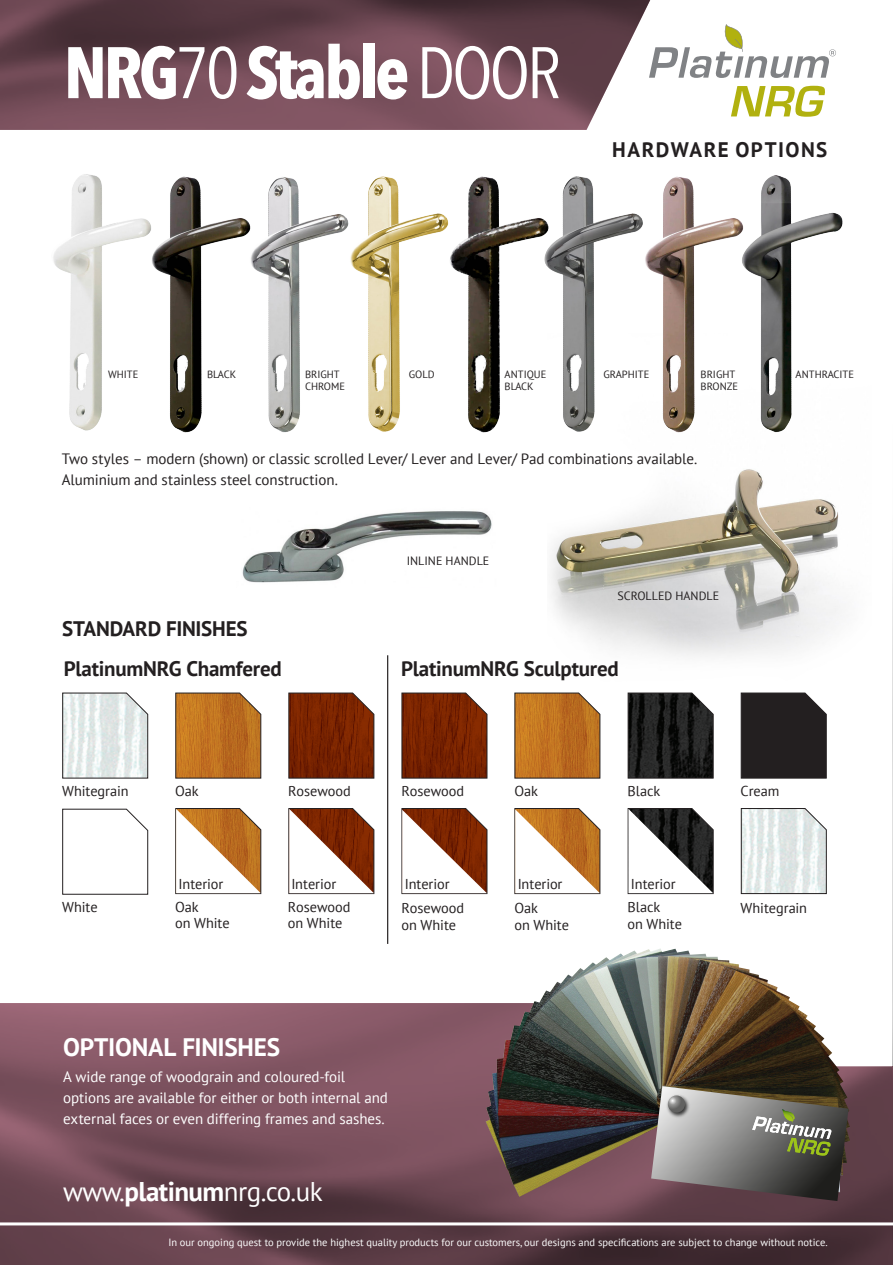
<style>
.page{position:relative;width:893px;height:1265px;background:#fff}
.page>*{position:absolute;margin:0;border:0;box-sizing:border-box;transform-origin:0 0}
.t1{font:700 72px "Avenir Next Condensed";letter-spacing:-.05em;color:#fff}
.t2{font:72px "Avenir Next Condensed";color:#fff}
.t3{font:27px "PT Sans";letter-spacing:-.02em;color:#fff}
.t4{font:700 25.2px "PT Sans";letter-spacing:-.01em;color:#fff}
.t5{font:700 21px "PT Sans";letter-spacing:-.01em;color:#231f20}
.t6{font:700 21px "PT Sans";letter-spacing:.07em;color:#231f20}
.t7{font:15px/21px "PT Sans";letter-spacing:-.005em;color:#fff}
.t8{font:15px/20.7px "PT Sans";letter-spacing:-.005em;color:#231f20}
.t9{font:14.25px/16.6px "PT Sans";letter-spacing:-.005em;color:#231f20}
.t10{font:12px "PT Sans";color:#231f20}
.t11{font:10.5px "PT Sans";color:#fff}
.t12{font:10.5px/12px "PT Sans";color:#231f20}
.s1{font-weight:400}
.s2{font-weight:700}
</style>
<div class="page">
<img style="left:892px;top:558px;width:1px;height:445px">
<img style="left:551px;top:469px;width:289px;height:188px">
<img style="left:0;top:1003px;width:893px;height:261px">
<svg style="left:62px;top:692px;width:86px;height:87px"></svg>
<svg style="left:740px;top:808px;width:87px;height:86px"></svg>
<svg style="left:175px;top:692px;width:87px;height:87px;background:#bc752c"></svg>
<svg style="left:514px;top:692px;width:87px;height:87px;background:#bc752c"></svg>
<svg style="left:288px;top:692px;width:87px;height:87px;background:#7b2e0e"></svg>
<svg style="left:401px;top:692px;width:87px;height:87px;background:#7b2e0e"></svg>
<svg style="left:627px;top:692px;width:87px;height:87px;background:#282828"></svg>
<svg style="left:740px;top:692px;width:87px;height:87px;background:#2e2a2b"></svg>
<svg style="left:175px;top:808px;width:87px;height:86px"></svg>
<svg style="left:288px;top:808px;width:87px;height:86px"></svg>
<svg style="left:401px;top:808px;width:87px;height:86px"></svg>
<svg style="left:514px;top:808px;width:87px;height:86px"></svg>
<svg style="left:627px;top:808px;width:87px;height:86px"></svg>
<hr style="left:387px;top:655px;width:1px;height:289px;background:#231f20">
<img style="left:0;top:0;width:651px;height:130px">
<img style="left:486px;top:948px;width:364px;height:248px">
<svg style="left:651px;top:1086px;width:197px;height:115px;background:#74706a"></svg>
<img style="left:664px;top:1092px;width:27px;height:27px">
<svg style="left:668px;top:1095px;width:17px;height:17px"></svg>
<img style="left:892px;top:1066px;width:1px;height:197px">
<hr style="left:0;top:1222px;width:893px;height:3px;background:#fff">
<img style="left:53px;top:174px;width:790px;height:259px">
<svg style="left:731px;top:86px;width:94px;height:30px"></svg>
<svg style="left:649px;top:24px;width:187px;height:54px"></svg>
<svg style="left:62px;top:808px;width:86px;height:87px"></svg>
<img style="left:242px;top:511px;width:250px;height:72px">
<h1 class="t1" style="left:64px;top:29px;width:499px">NRG<span class="s1">70</span> Stable <span class="s1">DOOR</span></h1>
<h1 class="t2" style="left:128px;top:14px;width:74px">G<span class="s2">7</span></h1>
<h3 class="t6" style="left:612px;top:136px;width:217px">HARDWARE OPTIONS</h3>
<p class="t12" style="left:108px;top:368px;width:32px">WHITE</p>
<p class="t12" style="left:505px;top:368px;width:43px">ANTIQUE<br>BLACK</p>
<p class="t12" style="left:207px;top:368px;width:31px">BLACK</p>
<p class="t12" style="left:409px;top:368px;width:27px">GOLD</p>
<p class="t12" style="left:603px;top:368px;width:47px">GRAPHITE</p>
<p class="t12" style="left:795px;top:368px;width:60px">ANTHRACITE</p>
<p class="t12" style="left:305px;top:368px;width:41px">BRIGHT<br>CHROME</p>
<p class="t12" style="left:700px;top:368px;width:39px">BRIGHT<br>BRONZE</p>
<p class="t8" style="left:62px;top:448px;width:637px">Two styles – modern (shown) or classic scrolled Lever/ Lever and Lever/ Pad combinations available.<br>Aluminium and stainless steel construction.</p>
<h3 class="t5" style="left:62px;top:614px;width:187px">STANDARD FINISHES</h3>
<h3 class="t5" style="left:64px;top:654px;width:220px">PlatinumNRG Chamfered</h3>
<p class="t10" style="left:407px;top:553px;width:84px">INLINE HANDLE</p>
<p class="t10" style="left:617px;top:588px;width:103px">SCROLLED HANDLE</p>
<h3 class="t5" style="left:401px;top:654px;width:219px">PlatinumNRG Sculptured</h3>
<p class="t9" style="left:175px;top:782px;width:25px">Oak</p>
<p class="t9" style="left:62px;top:782px;width:68px">Whitegrain</p>
<p class="t9" style="left:402px;top:782px;width:64px">Rosewood</p>
<p class="t9" style="left:288px;top:782px;width:64px">Rosewood</p>
<p class="t9" style="left:514px;top:782px;width:25px">Oak</p>
<p class="t9" style="left:627px;top:782px;width:34px">Black</p>
<p class="t9" style="left:740px;top:782px;width:40px">Cream</p>
<p class="t9" style="left:179px;top:875px;width:46px">Interior</p>
<p class="t9" style="left:291px;top:875px;width:46px">Interior</p>
<p class="t9" style="left:405px;top:875px;width:46px">Interior</p>
<p class="t9" style="left:518px;top:875px;width:46px">Interior</p>
<p class="t9" style="left:631px;top:875px;width:46px">Interior</p>
<p class="t9" style="left:62px;top:898px;width:37px">White</p>
<p class="t9" style="left:175px;top:898px;width:56px">Oak<br>on White</p>
<p class="t9" style="left:288px;top:898px;width:64px">Rosewood on White</p>
<p class="t9" style="left:402px;top:899px;width:64px">Rosewood on White</p>
<p class="t9" style="left:514px;top:899px;width:56px">Oak<br>on White</p>
<p class="t9" style="left:627px;top:898px;width:56px">Black<br>on White</p>
<p class="t9" style="left:740px;top:899px;width:68px">Whitegrain</p>
<h3 class="t4" style="left:63px;top:1030px;width:218px">OPTIONAL FINISHES</h3>
<p class="t7" style="left:63px;top:1066px;width:326px">A wide range of woodgrain and coloured-foil options are available for either or both internal and external faces or even differing frames and sashes.</p>
<h2 class="t3" style="left:63px;top:1174px;width:261px">www.<span class="s2">platinum</span>nrg.co.uk</h2>
<p class="t11" style="left:168px;top:1235px;width:661px">In our ongoing quest to provide the highest quality products for our customers, our designs and specifications are subject to change without notice.</p>
</div>
